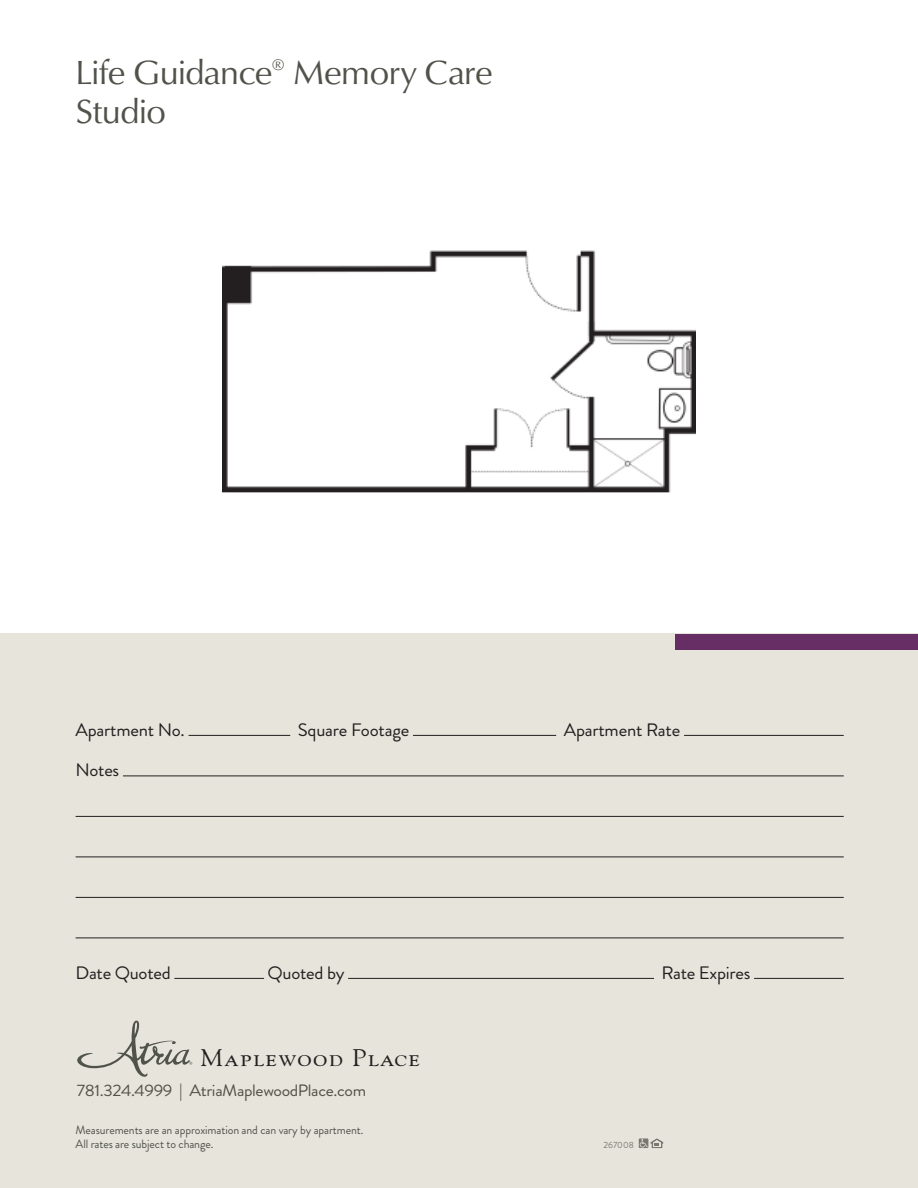
<style>
.page{position:relative;width:918px;height:1188px;background:#fff}
.page>*{position:absolute;margin:0;border:0;box-sizing:border-box;transform-origin:0 0}
.t1{font:34.5px/39px "Classico URW";letter-spacing:-.02em;color:#50534a}
.t2{font:24px "Goudy Std";letter-spacing:.05em;color:#231f20;scale:1.07 1}
.t3{font:18px "Brandon Grotesque";letter-spacing:-.015em;color:#231f20;scale:1.04 1}
.t4{font:16.5px "Brandon Grotesque";letter-spacing:-.02em;color:#525248;scale:1.07 1}
.t5{font:12px/13.5px "Brandon Grotesque";letter-spacing:-.01em;color:#50534a}
.t6{font:9px "Brandon Grotesque";color:#79776f}
</style>
<div class="page">
<div style="left:0;top:634px;width:918px;height:554px;background:#e7e4dc"></div>
<div style="left:675px;top:634px;width:243px;height:16px;background:#672e65"></div>
<svg style="left:639px;top:1138px;width:24px;height:10px"></svg>
<hr style="left:189px;top:735px;width:101px;height:1px;background:#231f20">
<hr style="left:413px;top:735px;width:143px;height:1px;background:#231f20">
<hr style="left:684px;top:735px;width:160px;height:1px;background:#231f20">
<hr style="left:123px;top:775px;width:721px;height:1px;background:#231f20">
<hr style="left:76px;top:816px;width:768px;height:1px;background:#231f20">
<hr style="left:76px;top:856px;width:768px;height:1px;background:#231f20">
<hr style="left:76px;top:897px;width:768px;height:1px;background:#231f20">
<hr style="left:76px;top:937px;width:768px;height:1px;background:#231f20">
<hr style="left:174px;top:978px;width:90px;height:1px;background:#231f20">
<hr style="left:348px;top:978px;width:306px;height:1px;background:#231f20">
<hr style="left:754px;top:978px;width:90px;height:1px;background:#231f20">
<img style="left:223px;top:250px;width:472px;height:243px">
<svg style="left:77px;top:1021px;width:115px;height:56px"></svg>
<h1 class="t1" style="left:76px;top:53px;width:419px">Life Guidance<sup>®</sup> Memory Care<br>Studio</h1>
<h3 class="t3" style="left:76px;top:717px;width:107px">Apartment No.</h3>
<h3 class="t3" style="left:298px;top:717px;width:109px">Square Footage</h3>
<h3 class="t3" style="left:564px;top:717px;width:114px">Apartment Rate</h3>
<h3 class="t3" style="left:76px;top:758px;width:44px">Notes</h3>
<h3 class="t3" style="left:76px;top:960px;width:93px">Date Quoted</h3>
<h3 class="t3" style="left:268px;top:960px;width:76px">Quoted by</h3>
<h3 class="t3" style="left:661px;top:960px;width:87px">Rate Expires</h3>
<h2 class="t2" style="left:201px;top:1042px;width:207px">Maplewood Place</h2>
<h3 class="t4" style="left:77px;top:1079px;width:272px">781.324.4999 | AtriaMaplewoodPlace.com</h3>
<p class="t5" style="left:76px;top:1124px;width:289px">Measurements are an approximation and can vary by apartment.<br>All rates are subject to change.</p>
<p class="t6" style="left:604px;top:1139px;width:32px">267008</p>
</div>
